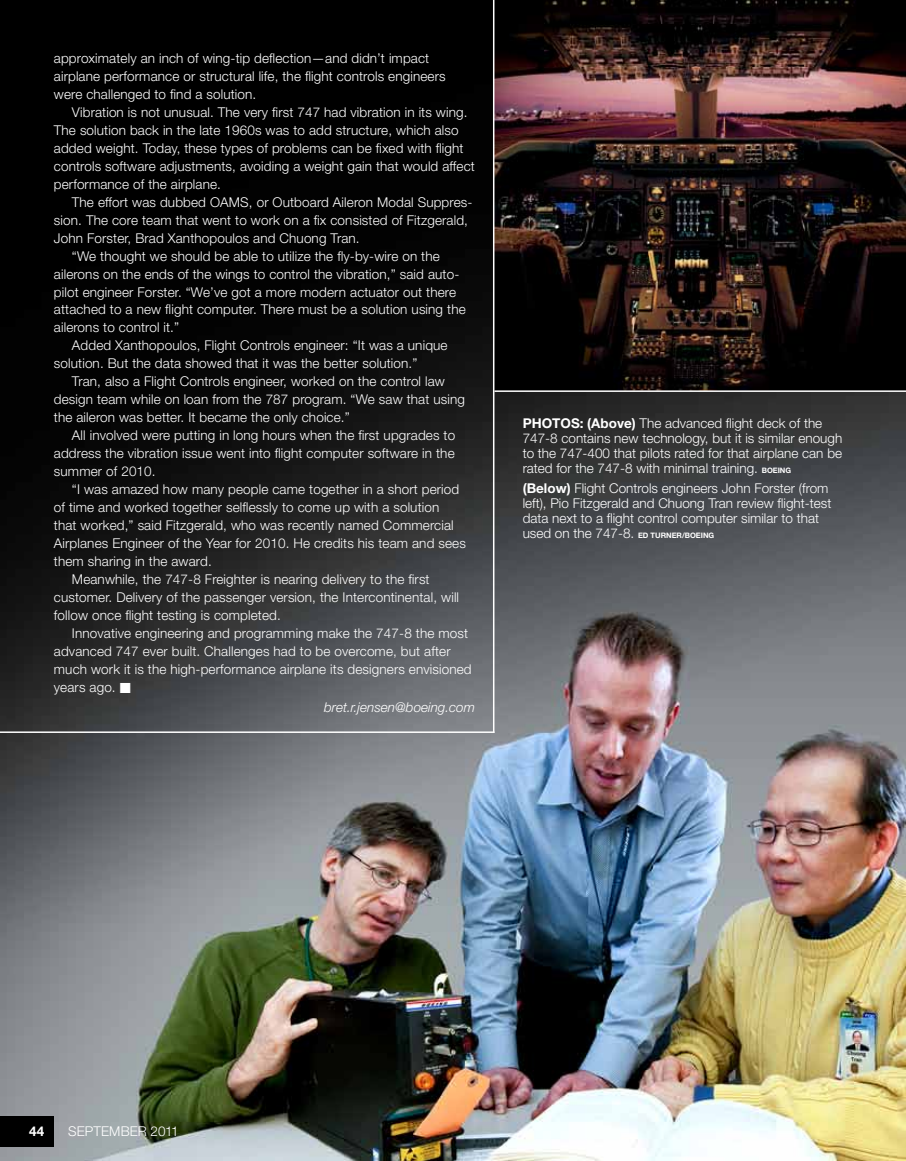
<style>
.page{position:relative;width:906px;height:1161px;background:#fff}
.page>*{position:absolute;margin:0;border:0;box-sizing:border-box;transform-origin:0 0}
.t1{font:300 13.5px/18px "Helvetica Neue LT Std";letter-spacing:.01em;color:#fff}
.t2{font:italic 300 13.5px "Helvetica Neue";color:#fff}
.t3{font:700 13.5px "Helvetica Neue LT Std";color:#fff}
.t4{font:700 7.5px "Helvetica Neue LT Std";color:#fff}
.s1{font-weight:700}
.s2{font-weight:700;font-size:7.5px}
</style>
<div class="page">
<img style="left:0;top:0;width:904px;height:1161px">
<img style="left:494px;top:0;width:410px;height:390px">
<hr style="left:492px;top:0;width:2px;height:733px;background:#fff">
<hr style="left:0;top:731px;width:494px;height:2px;background:#fff">
<hr style="left:494px;top:390px;width:411px;height:2px;background:#fff">
<div style="left:0;top:1116px;width:54px;height:31px;background:#000"></div>
<p class="t1" style="left:54px;top:48px;width:393px">approximately an inch of wing-tip deflection—and didn’t impact airplane performance or structural life, the flight controls engineers were challenged to find a solution.</p>
<p class="t1" style="left:54px;top:102px;width:422px;text-indent:18px">Vibration is not unusual. The very first 747 had vibration in its wing.<br>The solution back in the late 1960s was to add structure, which also added weight. Today, these types of problems can be fixed with flight controls software adjustments, avoiding a weight gain that would affect performance of the airplane.</p>
<p class="t1" style="left:72px;top:192px;width:402px">The effort was dubbed OAMS, or Outboard Aileron Modal Suppres-</p>
<p class="t1" style="left:54px;top:210px;width:415px">sion. The core team that went to work on a fix consisted of Fitzgerald,</p>
<p class="t1" style="left:54px;top:228px;width:307px">John Forster, Brad Xanthopoulos and Chuong Tran.</p>
<p class="t1" style="left:72px;top:246px;width:369px">“We thought we should be able to utilize the fly-by-wire on the</p>
<p class="t1" style="left:54px;top:264px;width:407px">ailerons on the ends of the wings to control the vibration,” said auto-</p>
<p class="t1" style="left:54px;top:282px;width:403px">pilot engineer Forster. “We’ve got a more modern actuator out there</p>
<p class="t1" style="left:54px;top:300px;width:413px">attached to a new flight computer. There must be a solution using the</p>
<p class="t1" style="left:54px;top:318px;width:127px">ailerons to control it.”</p>
<p class="t1" style="left:72px;top:336px;width:377px">Added Xanthopoulos, Flight Controls engineer: “It was a unique</p>
<p class="t1" style="left:54px;top:354px;width:365px">solution. But the data showed that it was the better solution.”</p>
<p class="t1" style="left:72px;top:372px;width:374px">Tran, also a Flight Controls engineer, worked on the control law</p>
<p class="t1" style="left:54px;top:390px;width:412px">design team while on loan from the 787 program. “We saw that using</p>
<p class="t1" style="left:54px;top:408px;width:297px">the aileron was better. It became the only choice.”</p>
<p class="t1" style="left:72px;top:426px;width:384px">All involved were putting in long hours when the first upgrades to</p>
<p class="t1" style="left:54px;top:444px;width:402px">address the vibration issue went into flight computer software in the</p>
<p class="t1" style="left:54px;top:462px;width:103px">summer of 2010.</p>
<p class="t1" style="left:72px;top:480px;width:388px">“I was amazed how many people came together in a short period</p>
<p class="t1" style="left:54px;top:498px;width:387px">of time and worked together selflessly to come up with a solution</p>
<p class="t1" style="left:54px;top:516px;width:401px">that worked,” said Fitzgerald, who was recently named Commercial</p>
<p class="t1" style="left:54px;top:534px;width:413px">Airplanes Engineer of the Year for 2010. He credits his team and sees</p>
<p class="t1" style="left:54px;top:552px;width:159px">them sharing in the award.</p>
<p class="t1" style="left:72px;top:570px;width:359px">Meanwhile, the 747-8 Freighter is nearing delivery to the first</p>
<p class="t1" style="left:54px;top:588px;width:406px">customer. Delivery of the passenger version, the Intercontinental, will</p>
<p class="t1" style="left:54px;top:606px;width:228px">follow once flight testing is completed.</p>
<p class="t1" style="left:72px;top:624px;width:397px">Innovative engineering and programming make the 747-8 the most</p>
<p class="t1" style="left:54px;top:642px;width:398px">advanced 747 ever built. Challenges had to be overcome, but after</p>
<p class="t1" style="left:54px;top:660px;width:419px">much work it is the high-performance airplane its designers envisioned</p>
<p class="t1" style="left:54px;top:678px;width:78px">years ago. ■</p>
<p class="t2" style="left:324px;top:699px;width:152px">bret.r.jensen@boeing.com</p>
<p class="t1" style="left:522px;top:416px;width:321px;line-height:15px"><span class="s1">PHOTOS: (Above)</span> The advanced flight deck of the 747-8 contains new technology, but it is similar enough to the 747-400 that pilots rated for that airplane can be rated for the 747-8 with minimal training. <span class="s2">BOEING</span></p>
<p class="t1" style="left:522px;top:480px;width:310px;line-height:15px"><span class="s1">(Below)</span> Flight Controls engineers John Forster (from left), Pio Fitzgerald and Chuong Tran review flight-test data next to a flight control computer similar to that used on the 747-8. <span class="s2">ed turner</span></p>
<p class="t4" style="left:681px;top:530px;width:34px">/BOEING</p>
<p class="t3" style="left:29px;top:1123px;width:17px">44</p>
<p class="t1" style="left:68px;top:1122px;width:112px">SEPTEMBER 2011</p>
</div>
